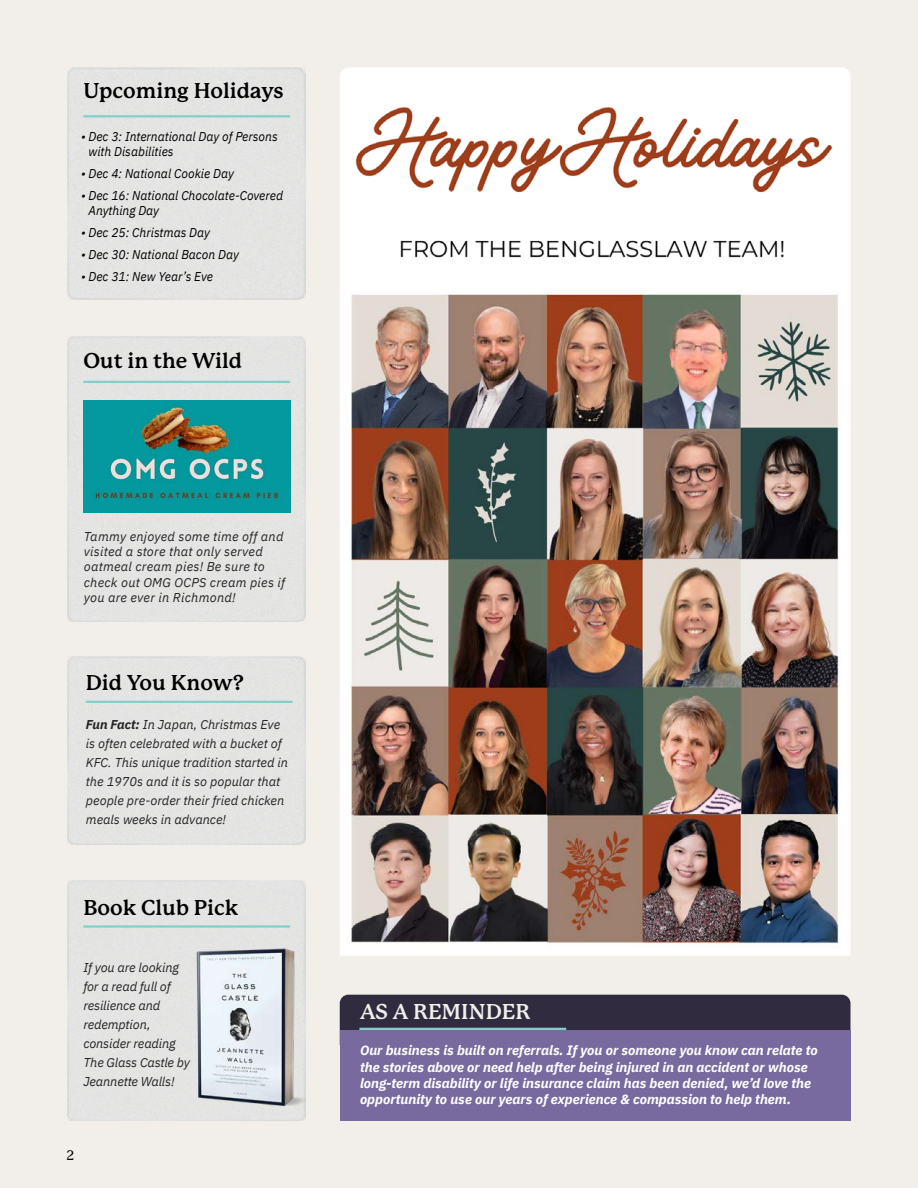
<style>
.page{position:relative;width:918px;height:1188px;background:#fff}
.page>*{position:absolute;margin:0;border:0;box-sizing:border-box;transform-origin:0 0}
.t1{font:700 21px "P22 Mackinac";color:#000}
.t2{font:700 21px "P22 Mackinac";color:#f2efea}
.t3{font:italic 700 13.5px/16.2px "IBM Plex Sans";color:#fff}
.t4{font:500 13.5px "P22 Mackinac";color:#000}
.t5{font:italic 12.75px/18.9px "IBM Plex Sans";color:#242424}
.t6{font:italic 12.75px/15.3px "IBM Plex Sans";color:#000;scale:.95 1}
.t7{font:italic 12.75px/15.3px "IBM Plex Sans";letter-spacing:.02em;color:#242424}
.s1{font-weight:700}
</style>
<div class="page">
<div style="left:0;top:0;width:918px;height:1188px;background:linear-gradient(to right,#eae9e6,#f2eeea)"></div>
<svg style="left:340px;top:68px;width:510px;height:888px"></svg>
<div style="left:340px;top:995px;width:510px;height:35px;background:#302b3e"></div>
<div style="left:340px;top:1030px;width:511px;height:90px;background:#786a9f"></div>
<hr style="left:359px;top:1028px;width:207px;height:2px;background:#84cfca">
<div style="left:68px;top:336px;width:238px;height:286px;background:#e3e4e2"></div>
<hr style="left:83px;top:115px;width:207px;height:2px;background:#84cfca">
<hr style="left:83px;top:381px;width:207px;height:2px;background:#84cfca">
<hr style="left:83px;top:925px;width:207px;height:3px;background:#84cfca">
<hr style="left:86px;top:701px;width:207px;height:2px;background:#84cfca">
<img style="left:193px;top:945px;width:113px;height:165px">
<img style="left:84px;top:401px;width:206px;height:112px">
<img style="left:351px;top:97px;width:491px;height:173px">
<img style="left:346px;top:281px;width:500px;height:669px">
<h1 class="t1" style="left:83px;top:82px;width:202px">Upcoming Holidays</h1>
<p class="t6" style="left:88px;top:129px;width:201px;text-indent:-7px">• Dec 3: International Day of Persons with Disabilities</p>
<p class="t6" style="left:81px;top:167px;width:163px">• Dec 4: National Cookie Day</p>
<p class="t6" style="left:88px;top:189px;width:206px;text-indent:-7px">• Dec 16: National Chocolate-Covered<br>Anything Day</p>
<p class="t6" style="left:81px;top:226px;width:137px">• Dec 25: Christmas Day</p>
<p class="t6" style="left:81px;top:248px;width:168px">• Dec 30: National Bacon Day</p>
<p class="t6" style="left:81px;top:270px;width:141px">• Dec 31: New Year’s Eve</p>
<h1 class="t1" style="left:83px;top:352px;width:160px">Out in the Wild</h1>
<p class="t7" style="left:84px;top:529px;width:203px">Tammy enjoyed some time off and visited a store that only served oatmeal cream pies! Be sure to check out OMG OCPS cream pies if you are ever in Richmond!</p>
<h1 class="t1" style="left:86px;top:674px;width:160px">Did You Know?</h1>
<p class="t5" style="left:86px;top:716px;width:204px"><span class="s1">Fun Fact:</span> In Japan, Christmas Eve is often celebrated with a bucket of KFC. This unique tradition started in the 1970s and it is so popular that people pre-order their fried chicken meals weeks in advance!</p>
<h1 class="t1" style="left:83px;top:899px;width:157px">Book Club Pick</h1>
<p class="t5" style="left:83px;top:959px;width:108px">If you are looking for a read full of resilience and redemption, consider reading<br>The Glass Castle by<br>Jeannette Walls!</p>
<p class="t4" style="left:66px;top:1149px;width:9px">2</p>
<h1 class="t2" style="left:360px;top:1003px;width:172px">AS A REMINDER</h1>
<p class="t3" style="left:360px;top:1043px;width:459px">Our business is built on referrals. If you or someone you know can relate to the stories above or need help after being injured in an accident or whose long-term disability or life insurance claim has been denied, we’d love the opportunity to use our years of experience &amp; compassion to help them.</p>
</div>
